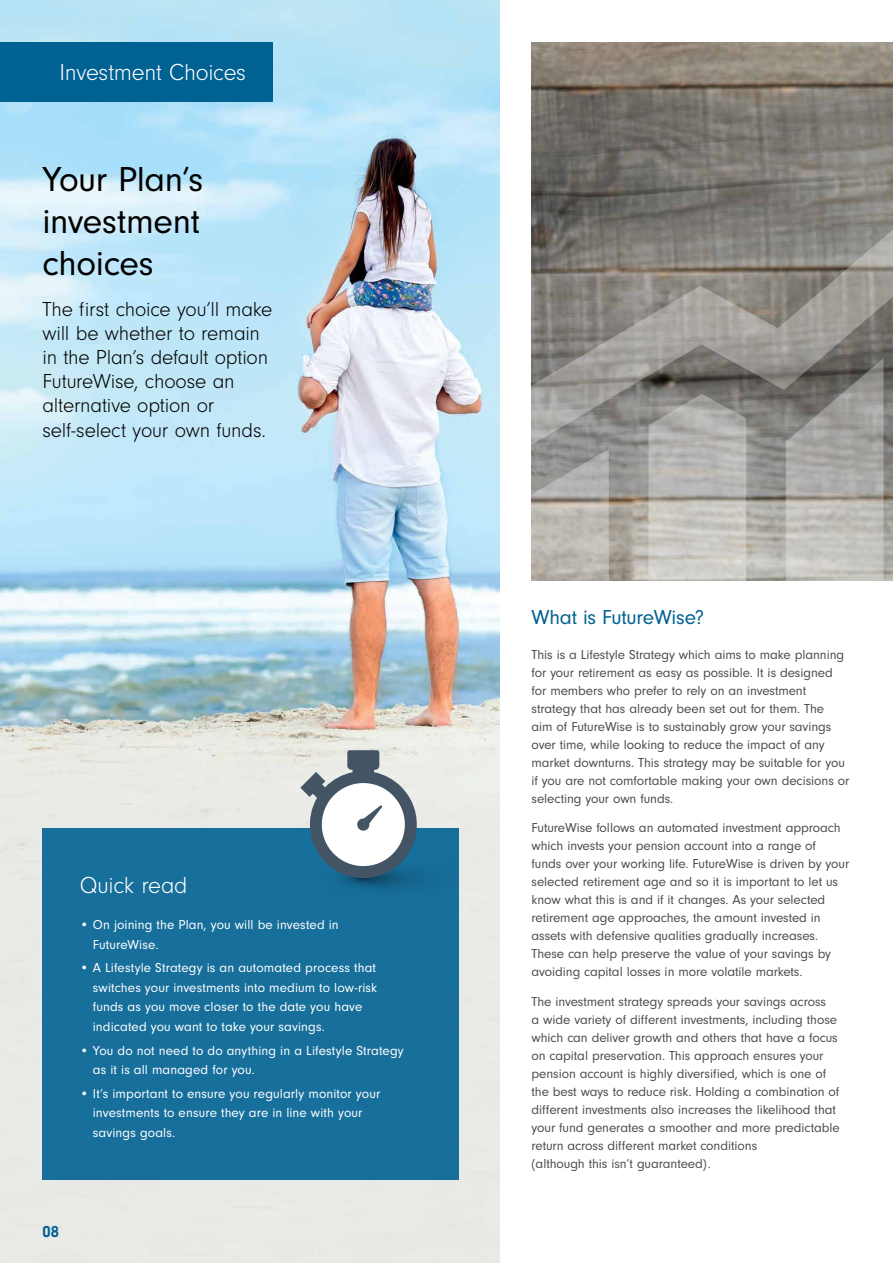
<style>
.page{position:relative;width:893px;height:1263px;background:#fff}
.page>*{position:absolute;margin:0;border:0;box-sizing:border-box;transform-origin:0 0}
.t1{font:36px/42px "Neuzeit Gro";letter-spacing:-.01em;color:#000;text-align:justify}
.t2{font:300 24px "Neuzeit Gro";letter-spacing:-.01em;color:#fff}
.t3{font:300 21px/24px "Neuzeit Gro";letter-spacing:-.01em;color:#000}
.t4{font:21px "Neuzeit Gro";letter-spacing:-.01em;color:#006193}
.t5{font:700 16.5px "Neuzeit Gro";color:#006193}
.t6{font:13.5px/18px "Neuzeit Gro";letter-spacing:-.005em;color:#4d4d4f}
.t7{font:13.5px/19.5px "Neuzeit Gro";letter-spacing:.01em;color:#fff}
</style>
<div class="page">
<img style="left:531px;top:43px;width:362px;height:86px">
<svg style="left:531px;top:129px;width:362px;height:452px;background:#94918c"></svg>
<img style="left:0;top:0;width:500px;height:1263px">
<div style="left:0;top:43px;width:272px;height:59px;background:#006193"></div>
<div style="left:43px;top:828px;width:416px;height:351px;background:#176f9b"></div>
<svg style="left:300px;top:750px;width:155px;height:139px"></svg>
<h2 class="t2" style="left:60px;top:60px;width:188px">Investment Choices</h2>
<h1 class="t1" style="left:43px;top:159px;width:162px">Your Plan’s investment choices</h1>
<h3 class="t3" style="left:43px;top:298px;width:231px">The first choice you’ll make will be whether to remain in the Plan’s default option<br>FutureWise, choose an alternative option or self-select your own funds.</h3>
<h2 class="t2" style="left:80px;top:872px;width:109px">Quick read</h2>
<p class="t7" style="left:93px;top:915px;width:247px;text-indent:-13px">• On joining the Plan, you will be invested in<br>FutureWise.</p>
<p class="t7" style="left:93px;top:958px;width:286px;text-indent:-13px">• A Lifestyle Strategy is an automated process that switches your investments into medium to low-risk funds as you move closer to the date you have indicated you want to take your savings.</p>
<p class="t7" style="left:93px;top:1040px;width:312px;text-indent:-13px">• You do not need to do anything in a Lifestyle Strategy as it is all managed for you.</p>
<p class="t7" style="left:93px;top:1084px;width:289px;text-indent:-13px">• It’s important to ensure you regularly monitor your investments to ensure they are in line with your savings goals.</p>
<p class="t5" style="left:43px;top:1222px;width:18px">08</p>
<h3 class="t4" style="left:531px;top:605px;width:174px">What is FutureWise?</h3>
<p class="t6" style="left:531px;top:645px;width:319px">This is a Lifestyle Strategy which aims to make planning for your retirement as easy as possible. It is designed for members who prefer to rely on an investment strategy that has already been set out for them. The<br>aim of FutureWise is to sustainably grow your savings over time, while looking to reduce the impact of any market downturns. This strategy may be suitable for you if you are not comfortable making your own decisions or selecting your own funds.</p>
<p class="t6" style="left:531px;top:819px;width:319px">FutureWise follows an automated investment approach which invests your pension account into a range of<br>funds over your working life. FutureWise is driven by your selected retirement age and so it is important to let us know what this is and if it changes. As your selected retirement age approaches, the amount invested in assets with defensive qualities gradually increases.<br>These can help preserve the value of your savings by avoiding capital losses in more volatile markets.</p>
<p class="t6" style="left:531px;top:993px;width:310px">The investment strategy spreads your savings across<br>a wide variety of different investments, including those which can deliver growth and others that have a focus on capital preservation. This approach ensures your pension account is highly diversified, which is one of the best ways to reduce risk. Holding a combination of different investments also increases the likelihood that your fund generates a smoother and more predictable return across different market conditions<br>(although this isn’t guaranteed).</p>
</div>
